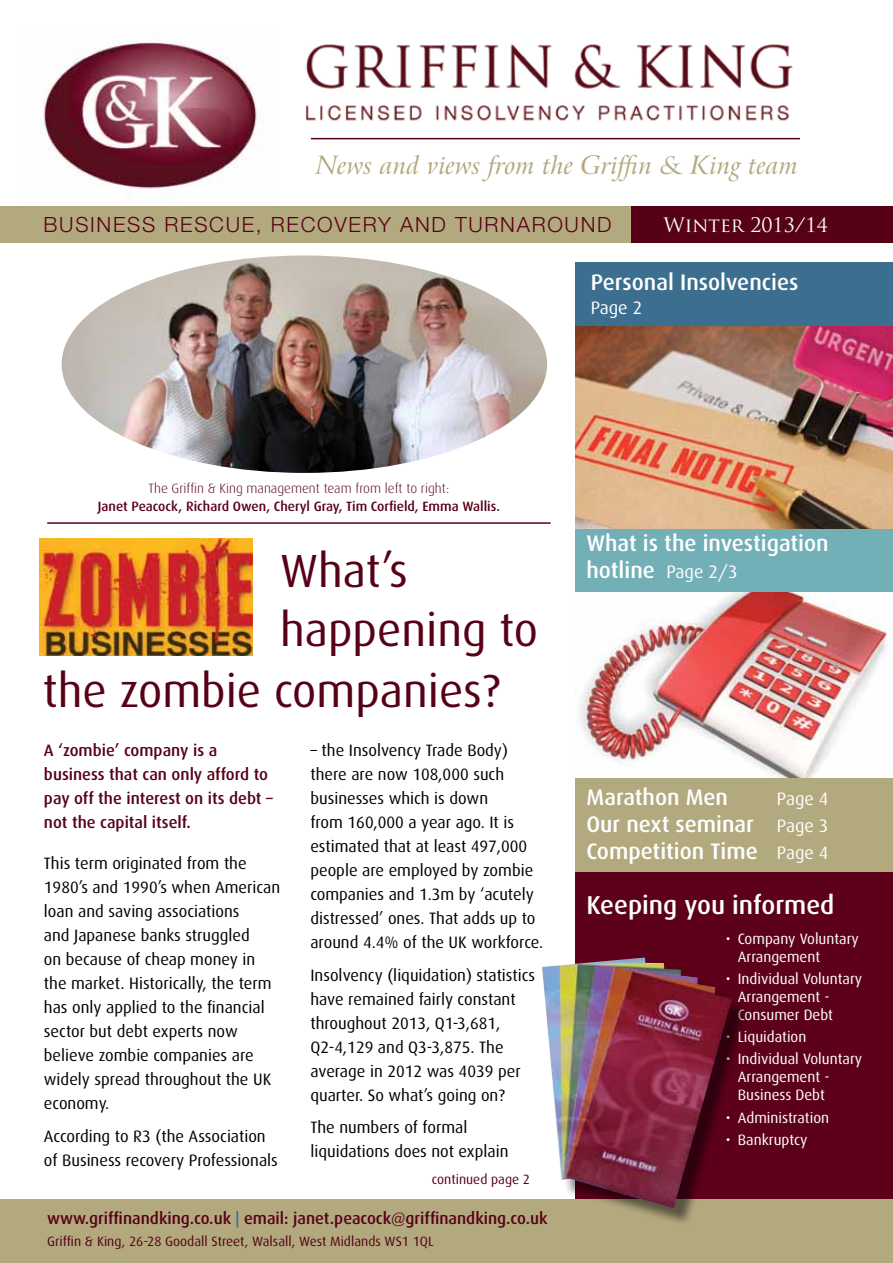
<style>
.page{position:relative;width:893px;height:1263px;background:#fff}
.page>*{position:absolute;margin:0;border:0;box-sizing:border-box;transform-origin:0 0}
.t1{font:46.5px "Dax";color:#570117}
.t2{font:500 25.8px "Dax";color:#fff}
.t3{font:italic 25.5px "Arrus BT";color:#b3a97e}
.t4{font:500 22.5px/27px "Dax";color:#fff}
.t5{font:300 21px "Helvetica Neue";letter-spacing:.08em;color:#570117}
.t6{font:19.5px "Trajan Pro";color:#fff}
.t7{font:18px "Dax";color:#fff}
.t8{font:16.5px/24px "Dax";color:#000}
.t9{font:500 16.5px/24px "Dax";color:#570117}
.t10{font:15px/18px "Dax";color:#fff}
.t11{font:13.5px "Dax";color:#570117}
.t12{font:500 13.5px "Dax";color:#570117}
.t13{font:300 13.5px "Dax";color:#570117}
.s1{color:#3b6e8f}
.s2{font-weight:400;font-size:18px}
</style>
<div class="page">
<img style="left:41px;top:39px;width:218px;height:155px">
<img style="left:575px;top:592px;width:312px;height:186px">
<div style="left:0;top:206px;width:646px;height:37px;background:#b3a97e"></div>
<div style="left:575px;top:528px;width:318px;height:64px;background:#73afb7"></div>
<div style="left:575px;top:872px;width:318px;height:391px;background:#5d011a"></div>
<div style="left:0;top:1199px;width:893px;height:64px;background:#b3a97e"></div>
<img style="left:575px;top:326px;width:318px;height:202px">
<div style="left:545px;top:960px;width:205px;height:267px;background:#000;opacity:.5"></div>
<img style="left:542px;top:957px;width:190px;height:251px">
<div style="left:575px;top:262px;width:318px;height:64px;background:#3b6e8f"></div>
<img style="left:40px;top:539px;width:212px;height:117px">
<img style="left:305px;top:44px;width:488px;height:77px">
<hr style="left:311px;top:138px;width:489px;height:1px;background:#570117">
<div style="left:575px;top:778px;width:318px;height:94px;background:#b3a97e"></div>
<img style="left:62px;top:255px;width:485px;height:218px">
<hr style="left:47px;top:522px;width:504px;height:2px;background:#5d011a">
<div style="left:632px;top:206px;width:261px;height:37px;background:#570117"></div>
<h3 class="t3" style="left:316px;top:149px;width:484px">News and views from the Griffin &amp; King team</h3>
<p class="t5" style="left:44px;top:211px;width:569px">BUSINESS RESCUE, RECOVERY AND TURNAROUND</p>
<p class="t6" style="left:663px;top:212px;width:166px">Winter 2013/14</p>
<h3 class="t4" style="left:591px;top:269px;width:209px">Personal Insolvencies</h3>
<p class="t7" style="left:591px;top:298px;width:53px">Page 2</p>
<p class="t13" style="left:149px;top:481px;width:302px">The Griffin &amp; King management team from left to right:</p>
<p class="t12" style="left:98px;top:499px;width:404px">Janet Peacock, Richard Owen, Cheryl Gray, Tim Corfield, Emma Wallis.</p>
<h1 class="t1" style="left:280px;top:545px;width:129px">What’s</h1>
<h1 class="t1" style="left:280px;top:604px;width:260px">happening to</h1>
<h1 class="t1" style="left:43px;top:665px;width:459px">the zombie companies?</h1>
<p class="t9" style="left:44px;top:738px;width:230px">A ‘zombie’ company is a business that can only afford to pay off the interest on its debt – not the capital itself.</p>
<p class="t8" style="left:44px;top:851px;width:238px">This term originated from the<br>1980’s and 1990’s when American loan and saving associations<br>and Japanese banks struggled<br>on because of cheap money in the market. Historically, the term has only applied to the financial sector but debt experts now believe zombie companies are widely spread throughout the UK economy.</p>
<p class="t8" style="left:44px;top:1124px;width:235px">According to R3 (the Association of Business recovery Professionals</p>
<p class="t8" style="left:310px;top:739px;width:234px">– the Insolvency Trade Body) there are now 108,000 such businesses which is down<br>from 160,000 a year ago. It is estimated that at least 497,000 people are employed by zombie companies and 1.3m by ‘acutely distressed’ ones. That adds up to around 4.4% of the UK workforce.</p>
<p class="t8" style="left:310px;top:963px;width:226px">Insolvency (liquidation) statistics have remained fairly constant throughout 2013, Q1-3,681,<br>Q2-4,129 and Q3-3,875. The average in 2012 was 4039 per quarter. So what’s going on?</p>
<p class="t8" style="left:310px;top:1116px;width:200px">The numbers of formal liquidations does not explain</p>
<p class="t11" style="left:432px;top:1172px;width:100px">continued page 2</p>
<p class="t9" style="left:47px;top:1206px;width:502px">www.griffinandking.co.uk <span class="s1">|</span> email: janet.peacock@griffinandking.co.uk</p>
<p class="t11" style="left:47px;top:1234px;width:388px">Griffin &amp; King, 26-28 Goodall Street, Walsall, West Midlands WS1 1QL</p>
<h3 class="t4" style="left:586px;top:530px;width:244px">What is the investigation hotline <span class="s2">Page 2/3</span></h3>
<h3 class="t4" style="left:586px;top:784px;width:143px">Marathon Men</h3>
<p class="t7" style="left:777px;top:789px;width:53px">Page 4</p>
<h3 class="t4" style="left:586px;top:811px;width:243px">Our next seminar <span class="s2">Page 3<br></span>Competition Time <span class="s2">Page 4</span></h3>
<h2 class="t2" style="left:586px;top:890px;width:250px">Keeping you informed</h2>
<p class="t10" style="left:738px;top:929px;width:123px;text-indent:-12px">• Company Voluntary<br>Arrangement</p>
<p class="t10" style="left:738px;top:970px;width:126px;text-indent:-12px">• Individual Voluntary<br>Arrangement -<br>Consumer Debt</p>
<p class="t10" style="left:726px;top:1028px;width:82px">• Liquidation</p>
<p class="t10" style="left:738px;top:1050px;width:126px;text-indent:-12px">• Individual Voluntary<br>Arrangement -<br>Business Debt</p>
<p class="t10" style="left:726px;top:1108px;width:105px">• Administration</p>
<p class="t10" style="left:726px;top:1131px;width:83px">• Bankruptcy</p>
</div>
